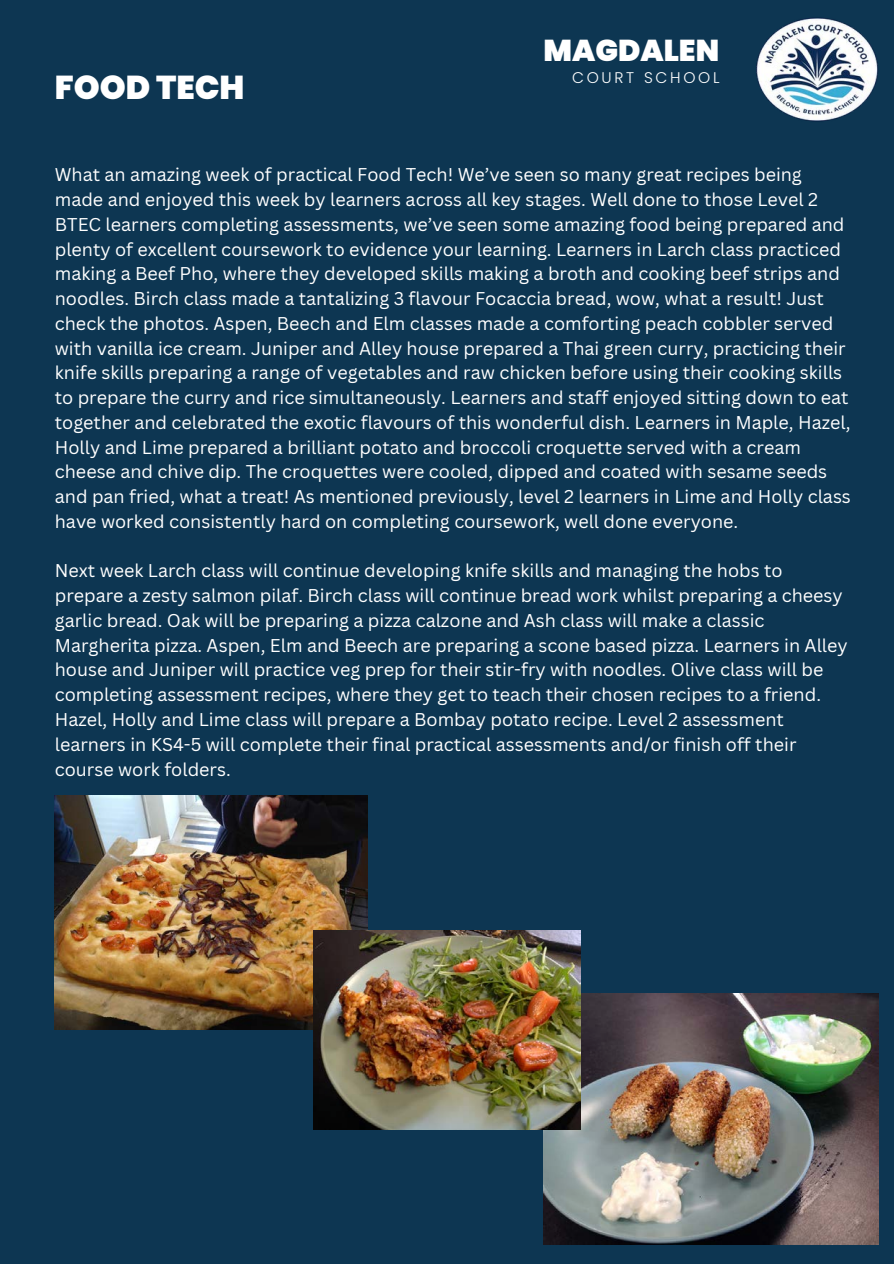
<style>
.page{position:relative;width:894px;height:1264px;background:#fff}
.page>*{position:absolute;margin:0;border:0;box-sizing:border-box;transform-origin:0 0}
.t1{font:900 33px "Poppins";color:#fff}
.t2{font:900 30.15px "Poppins";color:#fff}
.t3{font:18px/24.8px "Canva Sans";color:#fff}
.t4{font:300 15.45px "Poppins";letter-spacing:.175em;color:#fff}
</style>
<div class="page">
<div style="left:0;top:0;width:893px;height:1263px;background:#0d3652"></div>
<img style="left:756px;top:17px;width:122px;height:105px">
<img style="left:543px;top:993px;width:335px;height:250px">
<img style="left:55px;top:795px;width:313px;height:234px">
<img style="left:313px;top:930px;width:267px;height:199px">
<h2 class="t1" style="left:55px;top:64px;width:191px">FOOD TECH</h2>
<p class="t2" style="left:543px;top:30px;width:177px">MAGDALEN</p>
<p class="t4" style="left:572px;top:67px;width:149px">COURT SCHOOL</p>
<h1 class="t3" style="left:55px;top:162px;width:797px">What an amazing week of practical Food Tech! We’ve seen so many great recipes being made and enjoyed this week by learners across all key stages. Well done to those Level 2<br>BTEC learners completing assessments, we’ve seen some amazing food being prepared and plenty of excellent coursework to evidence your learning. Learners in Larch class practiced making a Beef Pho, where they developed skills making a broth and cooking beef strips and noodles. Birch class made a tantalizing 3 flavour Focaccia bread, wow, what a result! Just check the photos. Aspen, Beech and Elm classes made a comforting peach cobbler served with vanilla ice cream. Juniper and Alley house prepared a Thai green curry, practicing their knife skills preparing a range of vegetables and raw chicken before using their cooking skills to prepare the curry and rice simultaneously. Learners and staff enjoyed sitting down to eat together and celebrated the exotic flavours of this wonderful dish. Learners in Maple, Hazel, Holly and Lime prepared a brilliant potato and broccoli croquette served with a cream cheese and chive dip. The croquettes were cooled, dipped and coated with sesame seeds and pan fried, what a treat! As mentioned previously, level 2 learners in Lime and Holly class have worked consistently hard on completing coursework, well done everyone.</h1>
<h1 class="t3" style="left:55px;top:558px;width:794px">Next week Larch class will continue developing knife skills and managing the hobs to prepare a zesty salmon pilaf. Birch class will continue bread work whilst preparing a cheesy garlic bread. Oak will be preparing a pizza calzone and Ash class will make a classic Margherita pizza. Aspen, Elm and Beech are preparing a scone based pizza. Learners in Alley house and Juniper will practice veg prep for their stir-fry with noodles. Olive class will be completing assessment recipes, where they get to teach their chosen recipes to a friend.<br>Hazel, Holly and Lime class will prepare a Bombay potato recipe. Level 2 assessment learners in KS4-5 will complete their final practical assessments and/or finish off their course work folders.</h1>
</div>
